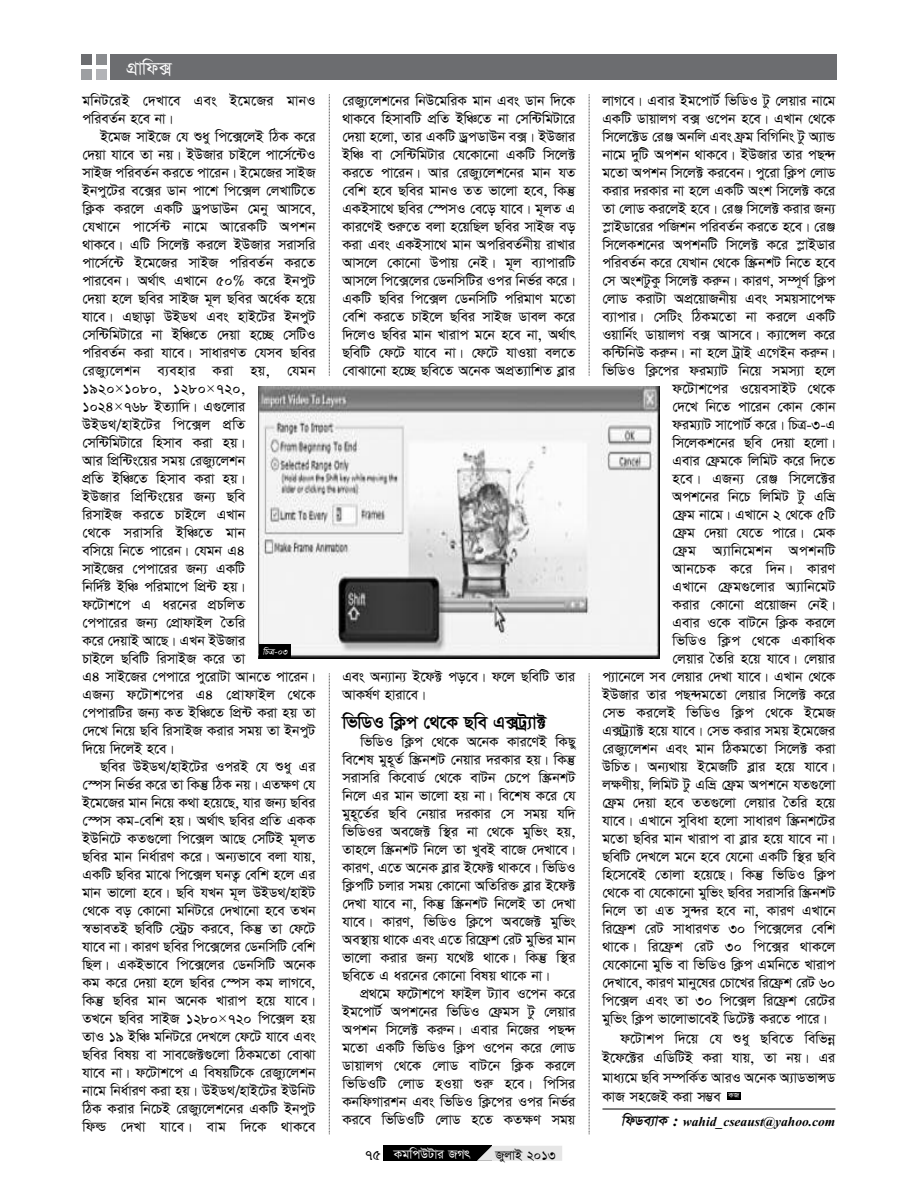
<style>
.page{position:relative;width:918px;height:1188px;background:#fff}
.page>*{position:absolute;margin:0;border:0;box-sizing:border-box;transform-origin:0 0}
.t1{font:700 21px "Sutonny MJ";color:#000}
.t2{font:21px "Sutonny MJ";color:#fff}
.t3{font:16.5px/18px "Sutonny MJ";color:#000}
.t4{font:16.5px/18.1px "Sutonny MJ";letter-spacing:.02em;color:#000}
.t5{font:15px "Sutonny MJ";color:#fff}
.t6{font:15px "Sutonny MJ";color:#000}
.t7{font:italic 700 13.5px "Times New Roman";color:#000}
.t8{font:italic 10.2px "Sutonny MJ";color:#fff}
.t9{font:9px "Sutonny MJ";color:#fff}
.s1{font-family:"Times New Roman"}
.s2{font-size:16.5px;color:#000}
.s3{font-family:"Sutonny MJ";font-size:16.5px}
.s4{font-size:16.5px}
</style>
<div class="page">
<div style="left:111px;top:54px;width:726px;height:26px;background:#6c6d70"></div>
<div style="left:81px;top:54px;width:11px;height:11px;background:#6c6d70"></div>
<div style="left:96px;top:54px;width:11px;height:11px;background:#8a8c8f"></div>
<div style="left:81px;top:69px;width:11px;height:11px;background:#9d9fa2"></div>
<div style="left:96px;top:69px;width:11px;height:11px;background:#b2b3b7"></div>
<hr style="left:602px;top:1109px;width:233px;height:1px;background:#000">
<div style="left:727px;top:1092px;width:14px;height:7px;background:#000"></div>
<svg style="left:589px;top:94px;width:1px;height:282px"></svg>
<svg style="left:329px;top:94px;width:1px;height:282px"></svg>
<svg style="left:589px;top:673px;width:1px;height:462px"></svg>
<svg style="left:329px;top:673px;width:1px;height:462px"></svg>
<div style="left:384px;top:1146px;width:108px;height:15px;background:#000"></div>
<svg style="left:477px;top:1146px;width:85px;height:15px"></svg>
<img style="left:259px;top:386px;width:400px;height:272px">
<div style="left:259px;top:644px;width:32px;height:14px;background:#000"></div>
<p class="t2" style="left:128px;top:57px;width:45px">MÖVWD·</p>
<p class="t4" style="left:82px;top:93px;width:234px">GWBU‡IB †`LV‡E GES B‡G‡RI GVBI<br>CWIEZ©B N‡E BV|</p>
<p class="t3" style="left:82px;top:129px;width:236px;text-indent:18px">B‡GR MVB‡R †H ÏAYWC‡·‡JB WVK K‡I †`QV HV‡E ZV BQ| BDRVI PVB‡J CV‡M©‡›UI<br>MVBR CWIEZ©B KI‡Z CV‡IB| B‡G‡RI MVBR<br>BBCY‡UI E‡·I WVB CV‡K WC‡·J †JLVWU‡Z<br>WK¬K KI‡J GKWU WªCWVDB †GBY AVM‡E, †HLV‡B CV‡M©›U BV‡G AV‡IKWU ACKB _VK‡E| GWU WM‡J± KI‡J BDRVI MIVMWI<br>CV‡M©‡›U B‡G‡RI MVBR CWIEZ©B KI‡Z<br>CVI‡EB| A_©VR GLV‡B 50% K‡I BBCYU †`QV N‡J QWEI MVBR G~J QWEI A‡A©K N‡Q<br>HV‡E| GQVOV DBW_ GES NVB‡UI BBCYU †MW›UWGUV‡I BV BWÂ‡Z †`QV N‡”Q †MWUI<br>CWIEZ©B KIV HV‡E| MVAVIYZ †HME QWEI †IRY¨‡JKB E¨ENVI KIV NQ, †HGB<br>1920<span class="s1">×</span>1080, 1280<span class="s1">×</span>720,<br>1024<span class="s1">×</span>768 BZ¨VW`| G¸‡JVI<br>DBW_/NVB‡UI WC‡·J CÖWZ<br>†MW›UWGUV‡I WNMVE KIV NQ|<br>AVI WCÖW›US‡QI MGQ †IRY¨‡JKB<br>CÖWZ BWÂ‡Z WNMVE KIV NQ|<br>BDRVI WCÖW›US‡QI RB¨ QWE<br>WIMVBR KI‡Z PVB‡J GLVB<br>†_‡K MIVMWI BWÂ‡Z GVB<br>EWM‡Q WB‡Z CV‡IB| †HGB G4<br>MVB‡RI †CCV‡II RB¨ GKWU<br>WBW`©Ó BWÂ CWIGV‡C WCÖ›U NQ|<br>D‡UVK‡C G AI‡BI CÖPWJZ<br>†CCV‡II RB¨ †CÖVDVBJ ˆZWI<br>K‡I †`QVB AV‡Q| GLB BDRVI<br>PVB‡J QWEWU WIMVBR K‡I ZV<br>G4 MVB‡RI †CCV‡I CY‡IVUV AVB‡Z CV‡IB|<br>GRB¨ D‡UVK‡CI G4 †CÖVDVBJ †_‡K †CCVIWUI RB¨ KZ BWÂ‡Z WCÖ›U KIV NQ ZV †`‡L WB‡Q QWE WIMVBR KIVI MGQ ZV BBCYU<br>W`‡Q W`‡JB N‡E|</p>
<p class="t3" style="left:82px;top:759px;width:236px;text-align:justify;text-indent:18px">QWEI DBW_/NVB‡UI ICIB †H ÏAY GI †¯ÚM WBF©I K‡I ZV WKŠ‘WVK BQ| GZ¶Y †H B‡G‡RI GVB WB‡Q K_V N‡Q‡Q, HVI RB¨ QWEI †¯ÚM KG-†EWK NQ| A_©VR QWEI CÖWZ GKK BDWB‡U KZ¸‡JV WC‡·J AV‡Q †MWUB G~JZ QWEI GVB WBA©VIY K‡I| AB¨FV‡E EJV HVQ, GKWU QWEI GV‡S WC‡·J NBZ¡ †EWK N‡J GI GVB FV‡JV N‡E| QWE HLB G~J DBW_/NVBU †_‡K EO †KV‡BV GWBU‡I †`LV‡BV N‡E ZLB ¯^FVEZB QWEWU †÷ªP KI‡E, WKŠ‘ZV †D‡U HV‡E BV| KVIY QWEI WC‡·‡JI †WBWMWU †EWK WQJ| GKBFV‡E WC‡·‡JI †WBWMWU A‡BK KG K‡I †`QV N‡J QWEI †¯ÚM KG JVM‡E, WKŠ‘QWEI GVB A‡BK LVIVC N‡Q HV‡E| ZL‡B QWEI MVBR 1280<span class="s1">×</span>720 WC‡·J NQ ZVI 19 BWÂ GWBU‡I †`L‡J †D‡U HV‡E GES QWEI WELQ EV MVE‡R±¸‡JV WVKG‡ZV †EVSV HV‡E BV| D‡UVK‡C G WELQWU‡K †IRY¨‡JKB BV‡G WBA©VIY KIV NQ| DBW_/NVB‡UI BDWBU WVK KIVI WB‡PB †IRY¨‡JK‡BI GKWU BBCYU WDÌ †`LV HV‡E| EVG W`‡K _VK‡E</p>
<p class="t8" style="left:263px;top:645px;width:26px">wPÎ-03</p>
<p class="t3" style="left:342px;top:93px;width:244px">†IRY¨‡JK‡BI WBD‡GWIK GVB GES WVB W`‡K _VK‡E WNMVEWU CÖWZ BWÂ‡Z BV †MW›UWGUV‡I †`QV N‡JV, ZVI GKWU WªCWVDB E·| BDRVI BWÂ EV †MW›UWGUVI †H‡KV‡BV GKWU WM‡J± KI‡Z CV‡IB| AVI †IRY¨‡JK‡BI GVB HZ †EWK N‡E QWEI GVBI ZZ FV‡JV N‡E, WKŠ‘ GKBMV‡_ QWEI †¯ÚMI †E‡O HV‡E| G~JZ G KVI‡YB ÏIÆ‡Z EJV N‡QWQJ QWEI MVBR EO KIV GES GKBMV‡_ GVB ACWIEZ©BXQ IVLVI AVM‡J †KV‡BV DCVQ †BB| G~J E¨VCVIWU AVM‡J WC‡·‡JI †WBWMWUI ICI WBF©I K‡I| GKWU QWEI WC‡·J †WBWMWU CWIGVY G‡ZV †EWK KI‡Z PVB‡J QWEI MVBR WVEJ K‡I W`‡JI QWEI GVB LVIVC G‡B N‡E BV, A_©VR QWEWU †D‡U HV‡E BV| †D‡U HVIQV EJ‡Z †EVSV‡BV N‡”Q QWE‡Z A‡BK ACÖZ¨VWKZ EØVI</p>
<p class="t3" style="left:342px;top:669px;width:234px">GES AB¨VB¨ B‡D± CO‡E| D‡J QWEWU ZVI<br>AVKL©Y NVIV‡E|</p>
<p class="t1" style="left:342px;top:711px;width:205px">WFWWI WK¬C †_‡K QWE G·Uª¨V±</p>
<p class="t3" style="left:342px;top:734px;width:244px;text-indent:18px">WFWWI WK¬C †_‡K A‡BK KVI‡YB WKQY WE‡KL GYN~Z© W¯ŒBKU †BQVI `IKVI NQ| WKŠ‘ MIVMWI WK‡EVW© †_‡K EVUB †P‡C W¯ŒBKU WB‡J GI GVB FV‡JV NQ BV| WE‡KL K‡I †H GYN~‡Z©I QWE †BQVI `IKVI †M MGQ HW` WFWWII AE‡R± W¯’I BV †_‡K GYWFS NQ, ZVN‡J W¯ŒBKU WB‡J ZV LYEB EV‡R †`LV‡E| KVIY, G‡Z A‡BK EØVI B‡D± _VK‡E| WFWWI WK¬CWU PJVI MGQ †KV‡BV AWZWI³ EØVI B‡D± †`LV HV‡E BV, WKŠ‘W¯ŒBKU WB‡JB ZV †`LV HV‡E| KVIY, WFWWI WK¬‡C AE‡R± GYWFS AE¯’VQ _V‡K GES G‡Z WI‡D«K †IU GYWFI GVB FV‡JV KIVI RB¨ H‡_Ó _V‡K| WKŠ‘W¯’I QWE‡Z G AI‡BI †KV‡BV WELQ _V‡K BV|</p>
<p class="t3" style="left:342px;top:986px;width:235px;text-align:justify;text-indent:18px">CÖ_‡G D‡UVK‡C DVBJ U¨VE I‡CB K‡I BG‡CVU© ACK‡BI WFWWI †D«GM UZ †JQVI ACKB WM‡J± KIÆB| GEVI WB‡RI CQ›` G‡ZV GKWU WFWWI WK¬C I‡CB K‡I †JVW WVQVJM †_‡K †JVW EVU‡B WK¬K KI‡J WFWWIWU †JVW NIQV ÏIÆ N‡E| WCWMI KBWDMVIKB GES WFWWI WK¬‡CI ICI WBF©I KI‡E WFWWIWU †JVW N‡Z KZ¶Y MGQ</p>
<p class="t5" style="left:364px;top:1146px;width:107px"><span class="s2">75</span> KGWCDUVI RMR</p>
<p class="t6" style="left:496px;top:1147px;width:61px">RYJVB 2013</p>
<p class="t3" style="left:602px;top:93px;width:234px">JVM‡E| GEVI BG‡CVU© WFWWI UZ†JQVI BV‡G</p>
<p class="t3" style="left:602px;top:111px;width:234px">GKWU WVQVJM E· I‡CB N‡E| GLVB †_‡K</p>
<p class="t3" style="left:602px;top:129px;width:234px">WM‡J‡±W †IÄ ABWJ GES D«G WEWMWBS UZA¨VÛ</p>
<p class="t3" style="left:602px;top:147px;width:234px">BV‡G `YWU ACKB _VK‡E| BDRVI ZVI CQ›`</p>
<p class="t3" style="left:602px;top:165px;width:234px">G‡ZV ACKB WM‡J± KI‡EB| CY‡IV WK¬C †JVW</p>
<p class="t3" style="left:602px;top:183px;width:234px">KIVI `IKVI BV N‡J GKWU ASK WM‡J± K‡I</p>
<p class="t3" style="left:602px;top:201px;width:234px">ZV †JVW KI‡JB N‡E| †IÄ WM‡J± KIVI RB¨</p>
<p class="t3" style="left:602px;top:219px;width:234px">¯ØVBWV‡II CWRKB CWIEZ©B KI‡Z N‡E| †IÄ</p>
<p class="t3" style="left:602px;top:237px;width:234px">WM‡JKK‡BI ACKBWU WM‡J± K‡I ¯ØVBWVI</p>
<p class="t3" style="left:602px;top:255px;width:234px">CWIEZ©B K‡I †HLVB †_‡K W¯ŒBKU WB‡Z N‡E</p>
<p class="t3" style="left:602px;top:273px;width:235px">†M ASKUZKZWM‡J± KIÆB| KVIY, M¤Ú~Y© WK¬C</p>
<p class="t3" style="left:602px;top:291px;width:234px">†JVW KIVUV ACÖ‡QVRBXQ GES MGQMV‡C¶</p>
<p class="t3" style="left:602px;top:309px;width:234px">E¨VCVI| †MWUS WVKG‡ZV BV KI‡J GKWU</p>
<p class="t3" style="left:602px;top:327px;width:234px">IQVWB©S WVQVJM E· AVM‡E| K¨V‡ÝJ K‡I</p>
<p class="t3" style="left:602px;top:345px;width:234px">KW›UWBD KIÆB| BV N‡J UªVB G‡MBB KIÆB|</p>
<p class="t3" style="left:602px;top:363px;width:234px">WFWWI WK¬‡CI DIG¨VU WB‡Q MGM¨V N‡J</p>
<p class="t3" style="left:673px;top:381px;width:164px">D‡UVK‡CI I‡QEMVBU †_‡K</p>
<p class="t3" style="left:673px;top:399px;width:164px">†`‡L WB‡Z CV‡IB †KVB †KVB</p>
<p class="t3" style="left:673px;top:417px;width:164px">DIG¨VU MV‡CVU© K‡I| WPÎ-3-G</p>
<p class="t3" style="left:673px;top:435px;width:164px">WM‡JKK‡BI QWE †`QV N‡JV|</p>
<p class="t3" style="left:673px;top:453px;width:164px">GEVI †D«G‡K WJWGU K‡I W`‡Z</p>
<p class="t3" style="left:673px;top:471px;width:164px">N‡E| GRB¨ †IÄ WM‡J‡±I</p>
<p class="t3" style="left:673px;top:489px;width:164px">ACK‡BI WB‡P WJWGU UZ GWÅ</p>
<p class="t3" style="left:673px;top:507px;width:164px">†D«G BV‡G| GLV‡B 2 †_‡K 5WU</p>
<p class="t3" style="left:673px;top:525px;width:164px">†D«G †`QV †H‡Z CV‡I| †GK</p>
<p class="t4" style="left:673px;top:543px;width:164px">†D«G A¨VWB‡GKB ACKBWU</p>
<p class="t4" style="left:673px;top:561px;width:164px">AVB‡PK K‡I W`B| KVIY</p>
<p class="t3" style="left:673px;top:579px;width:164px">GLV‡B †D«G¸‡JVI A¨VWB‡GU</p>
<p class="t3" style="left:673px;top:597px;width:164px">KIVI †KV‡BV CÖ‡QVRB †BB|</p>
<p class="t3" style="left:673px;top:615px;width:164px">GEVI I‡K EVU‡B WK¬K KI‡J</p>
<p class="t4" style="left:673px;top:633px;width:164px">WFWWI WK¬C †_‡K GKVWAK</p>
<p class="t3" style="left:673px;top:651px;width:164px">†JQVI ˆZWI N‡Q HV‡E| †JQVI</p>
<p class="t3" style="left:602px;top:669px;width:234px">C¨V‡B‡J ME †JQVI †`LV HV‡E| GLVB †_‡K</p>
<p class="t3" style="left:602px;top:687px;width:234px">BDRVI ZVI CQ›`G‡ZV †JQVI WM‡J± K‡I</p>
<p class="t3" style="left:602px;top:705px;width:234px">†MF KI‡JB WFWWI WK¬C †_‡K B‡GR</p>
<p class="t3" style="left:602px;top:723px;width:234px">G·Uª¨V± N‡Q HV‡E| †MF KIVI MGQ B‡G‡RI</p>
<p class="t3" style="left:602px;top:741px;width:234px">†IRY¨‡JKB GES GVB WVKG‡ZV WM‡J± KIV</p>
<p class="t3" style="left:602px;top:759px;width:234px">DWPZ| AB¨_VQ B‡GRWU EØVI N‡Q HV‡E|</p>
<p class="t3" style="left:602px;top:777px;width:234px">J¶YXQ, WJWGU UZGWÅ †D«G ACK‡B HZ¸‡JV</p>
<p class="t3" style="left:602px;top:795px;width:234px">†D«G †`QV N‡E ZZ¸‡JV †JQVI ˆZWI N‡Q</p>
<p class="t3" style="left:602px;top:813px;width:234px">HV‡E| GLV‡B MYWEAV N‡JV MVAVIY W¯ŒBK‡UI</p>
<p class="t3" style="left:602px;top:831px;width:234px">G‡ZV QWEI GVB LVIVC EV EØVI N‡Q HV‡E BV|</p>
<p class="t3" style="left:602px;top:849px;width:234px">QWEWU †`L‡J G‡B N‡E †H‡BV GKWU W¯’I QWE</p>
<p class="t3" style="left:602px;top:867px;width:235px">WN‡M‡EB †ZVJV N‡Q‡Q| WKŠ‘WFWWI WK¬C</p>
<p class="t3" style="left:602px;top:885px;width:234px">†_‡K EV †H‡KV‡BV GYWFS QWEI MIVMWI W¯ŒBKU</p>
<p class="t3" style="left:602px;top:903px;width:234px">WB‡J ZV GZ MY›`I N‡E BV, KVIY GLV‡B</p>
<p class="t3" style="left:602px;top:921px;width:234px">WI‡D«K †IU MVAVIYZ 30 WC‡·‡JI †EWK</p>
<p class="t3" style="left:602px;top:939px;width:234px">_V‡K| WI‡D«K †IU 30 WC‡·I _VK‡J</p>
<p class="t3" style="left:602px;top:957px;width:234px">†H‡KV‡BV GYWF EV WFWWI WK¬C GGWB‡Z LVIVC</p>
<p class="t3" style="left:602px;top:975px;width:234px">†`LV‡E, KVIY GVBY‡LI †PV‡LI WI‡D«K †IU 60</p>
<p class="t3" style="left:602px;top:993px;width:234px">WC‡·J GES ZV 30 WC‡·J WI‡D«K †I‡UI</p>
<p class="t3" style="left:602px;top:1011px;width:226px">GYWFS WK¬C FV‡JVFV‡EB WW‡U± KI‡Z CV‡I|</p>
<p class="t3" style="left:602px;top:1029px;width:234px;line-height:19.5px;text-align:justify;text-indent:18px">D‡UVKC W`‡Q †H ÏAY QWE‡Z WEWFBŒ B‡D‡±I GWWWUB KIV HVQ, ZV BQ| GI GVA¨‡G QWE M¤ÚWK©Z AVII A‡BK A¨VWFVÝW KVR MN‡RB KIV M¤¢E</p>
<p class="t7" style="left:622px;top:1113px;width:214px"><span class="s3">WDWE¨VK</span> <span class="s4">:</span> wahid_cseaust@yahoo.com</p>
<p class="t9" style="left:729px;top:1091px;width:12px">KR</p>
</div>
